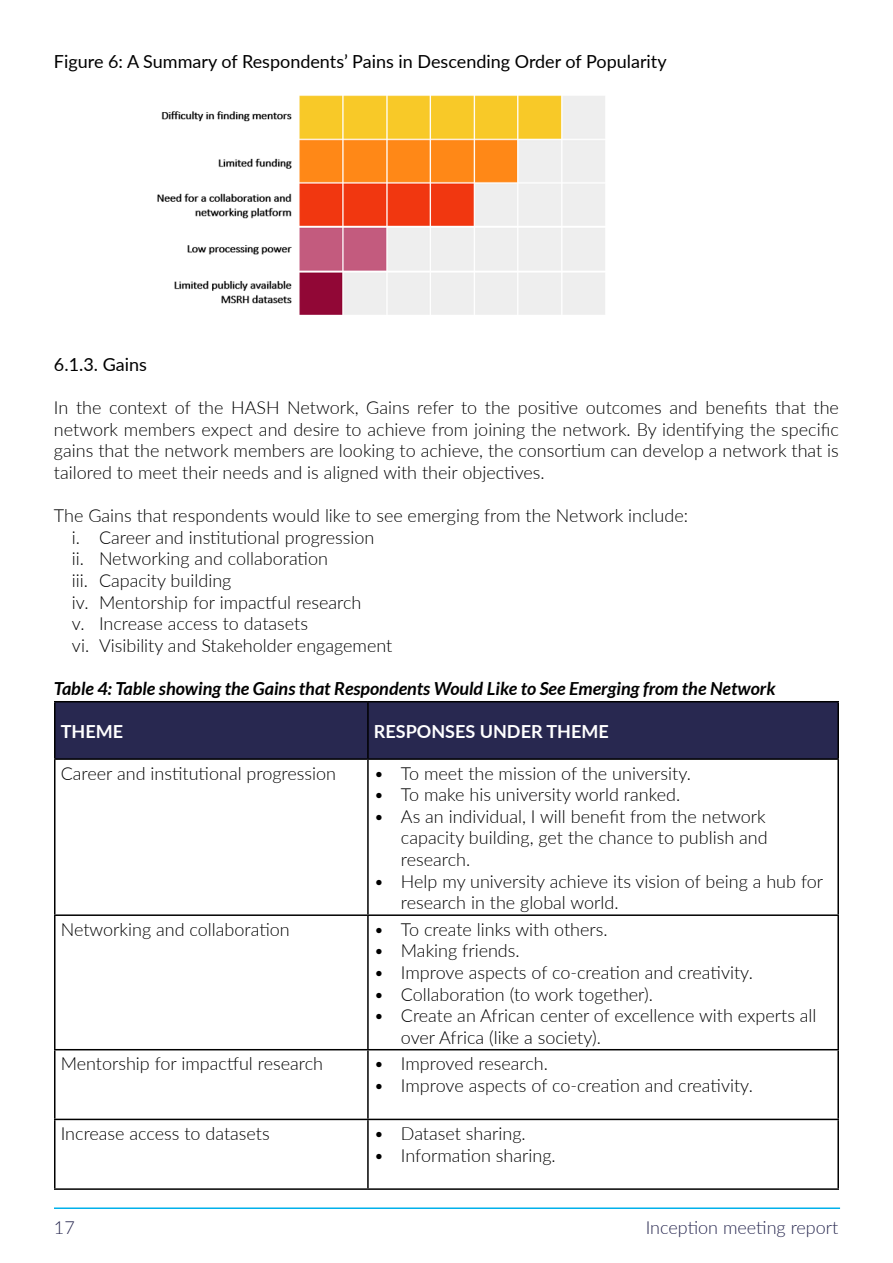
<style>
.page{position:relative;width:893px;height:1263px;background:#fff}
.page>*{position:absolute;margin:0;border:0;box-sizing:border-box;transform-origin:0 0}
.t1{font:300 18px/21.6px "Lato";color:#000}
.t2{font:italic 700 18px "Lato";color:#000}
.t3{font:18px "Lato";color:#000}
.t4{font:300 18px "Lato";color:#282850}
.t5{font:700 18px "Lato";color:#fff}
</style>
<div class="page">
<hr style="left:54px;top:1207px;width:786px;height:2px;background:#00b1eb">
<div style="left:56px;top:702px;width:781px;height:56px;background:#282850"></div>
<hr style="left:54px;top:760px;width:2px;height:154px;background:#000">
<hr style="left:367px;top:760px;width:2px;height:154px;background:#000">
<hr style="left:837px;top:760px;width:2px;height:154px;background:#000">
<hr style="left:54px;top:914px;width:314px;height:2px;background:#000">
<hr style="left:54px;top:916px;width:2px;height:133px;background:#000">
<hr style="left:368px;top:914px;width:471px;height:2px;background:#000">
<hr style="left:367px;top:916px;width:2px;height:133px;background:#000">
<hr style="left:837px;top:916px;width:2px;height:133px;background:#000">
<hr style="left:54px;top:1049px;width:314px;height:1px;background:#000">
<hr style="left:54px;top:1050px;width:2px;height:69px;background:#000">
<hr style="left:368px;top:1049px;width:471px;height:1px;background:#000">
<hr style="left:367px;top:1050px;width:2px;height:69px;background:#000">
<hr style="left:837px;top:1050px;width:2px;height:69px;background:#000">
<hr style="left:54px;top:1119px;width:314px;height:1px;background:#000">
<hr style="left:54px;top:1120px;width:2px;height:68px;background:#000">
<hr style="left:368px;top:1119px;width:471px;height:1px;background:#000">
<hr style="left:367px;top:1120px;width:2px;height:68px;background:#000">
<hr style="left:837px;top:1120px;width:2px;height:68px;background:#000">
<hr style="left:54px;top:1188px;width:314px;height:2px;background:#000">
<hr style="left:368px;top:1188px;width:471px;height:2px;background:#000">
<hr style="left:54px;top:701px;width:314px;height:1px;background:#000">
<hr style="left:54px;top:702px;width:2px;height:56px;background:#000">
<hr style="left:368px;top:701px;width:471px;height:1px;background:#000">
<hr style="left:367px;top:702px;width:2px;height:56px;background:#000">
<hr style="left:837px;top:702px;width:2px;height:56px;background:#000">
<hr style="left:54px;top:758px;width:314px;height:2px;background:#000">
<hr style="left:368px;top:758px;width:471px;height:2px;background:#000">
<img style="left:157px;top:95px;width:448px;height:220px">
<p class="t3" style="left:54px;top:51px;width:614px">Figure 6: A Summary of Respondents’ Pains in Descending Order of Popularity</p>
<p class="t3" style="left:54px;top:353px;width:94px">6.1.3. Gains</p>
<p class="t1" style="left:54px;top:396px;width:786px;text-align:justify">In the context of the HASH Network, Gains refer to the positive outcomes and benefits that the network members expect and desire to achieve from joining the network. By identifying the specific gains that the network members are looking to achieve, the consortium can develop a network that is tailored to meet their needs and is aligned with their objectives.</p>
<p class="t1" style="left:72px;top:504px;width:618px;text-indent:-18px">The Gains that respondents would like to see emerging from the Network include: i. Career and institutional progression<br>ii. Networking and collaboration<br>iii. Capacity building<br>iv. Mentorship for impactful research<br>v. Increase access to datasets<br>vi. Visibility and Stakeholder engagement</p>
<p class="t2" style="left:54px;top:677px;width:723px">Table 4: Table showing the Gains that Respondents Would Like to See Emerging from the Network</p>
<p class="t5" style="left:61px;top:720px;width:64px">THEME</p>
<p class="t5" style="left:374px;top:720px;width:236px">RESPONSES UNDER THEME</p>
<p class="t1" style="left:61px;top:762px;width:277px">Career and institutional progression</p>
<p class="t1" style="left:374px;top:762px;width:319px">• To meet the mission of the university.</p>
<p class="t1" style="left:374px;top:783px;width:308px">• To make his university world ranked.</p>
<p class="t1" style="left:401px;top:805px;width:368px;text-align:justify;text-indent:-27px">• As an individual, I will benefit from the network capacity building, get the chance to publish and research.</p>
<p class="t1" style="left:401px;top:870px;width:424px;text-indent:-27px">• Help my university achieve its vision of being a hub for research in the global world.</p>
<p class="t1" style="left:61px;top:918px;width:231px">Networking and collaboration</p>
<p class="t1" style="left:374px;top:918px;width:235px">• To create links with others.</p>
<p class="t1" style="left:374px;top:939px;width:147px">• Making friends.</p>
<p class="t1" style="left:374px;top:961px;width:380px">• Improve aspects of co-creation and creativity.</p>
<p class="t1" style="left:374px;top:983px;width:281px">• Collaboration (to work together).</p>
<p class="t1" style="left:401px;top:1004px;width:417px;text-indent:-27px">• Create an African center of excellence with experts all over Africa (like a society).</p>
<p class="t1" style="left:61px;top:1052px;width:264px">Mentorship for impactful research</p>
<p class="t1" style="left:374px;top:1052px;width:176px">• Improved research.</p>
<p class="t1" style="left:374px;top:1074px;width:380px">• Improve aspects of co-creation and creativity.</p>
<p class="t1" style="left:61px;top:1122px;width:211px">Increase access to datasets</p>
<p class="t1" style="left:374px;top:1122px;width:153px">• Dataset sharing.</p>
<p class="t1" style="left:374px;top:1144px;width:183px">• Information sharing.</p>
<p class="t4" style="left:54px;top:1216px;width:22px">17</p>
<p class="t4" style="left:646px;top:1216px;width:194px">Inception meeting report</p>
</div>
